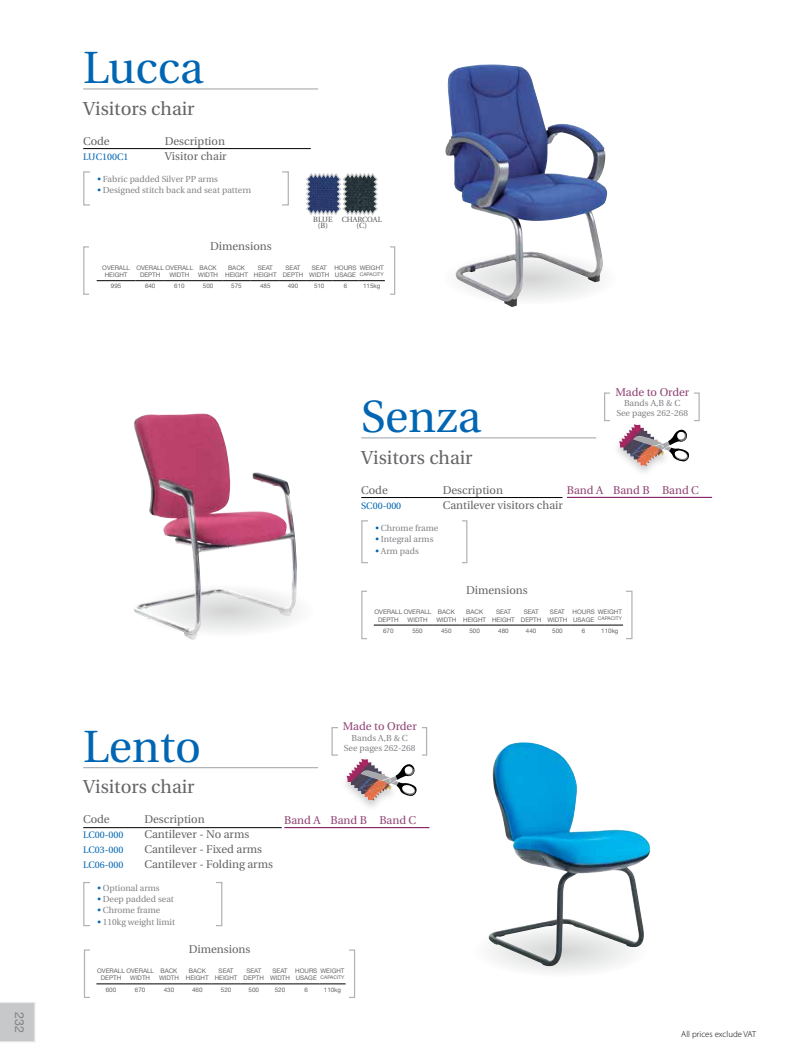
<style>
.page{position:relative;width:798px;height:1053px;background:#fff}
.page>*{position:absolute;margin:0;border:0;box-sizing:border-box;transform-origin:0 0}
.t1{font:45px "Utopia";color:#0066b3}
.t2{font:18.75px "Utopia";color:#636466}
.t3{font:12.5px "Helvetica Neue";color:#808285}
.t4{font:11.25px "Utopia";color:#636466}
.t5{font:11.25px "Utopia";color:#904173}
.t6{font:9.38px "Utopia";color:#0066b3}
.t7{font:8.75px/10px "Utopia";color:#808285;text-align:center}
.t8{font:300 8.75px "Myriad Pro";color:#000}
.t9{font:7.5px/6.2px "Utopia";color:#58595b;text-align:center}
.t10{font:6.25px/7.5px "Helvetica Neue";color:#636466;text-align:center}
.t11{font:5px "Helvetica Neue";color:#636466}
.s1{color:#0066b3}
</style>
<div class="page">
<svg style="left:0;top:1002px;width:35px;height:40px"></svg>
<svg style="left:513px;top:966px;width:96px;height:6px"></svg>
<div style="left:83px;top:171px;width:206px;height:34px;border:1px solid #b1b4b6"></div>
<div style="left:90px;top:168px;width:192px;height:60px;background:#fff"></div>
<hr style="left:83px;top:88px;width:235px;height:2px;background:#b1b4b6">
<hr style="left:83px;top:148px;width:227px;height:1px;background:#000">
<hr style="left:97px;top:280px;width:39px;height:1px;background:#000">
<svg style="left:136px;top:280px;width:114px;height:1px"></svg>
<hr style="left:250px;top:280px;width:30px;height:1px;background:#000">
<svg style="left:280px;top:280px;width:105px;height:1px"></svg>
<div style="left:361px;top:520px;width:106px;height:43px;border:1px solid #b1b4b6"></div>
<div style="left:368px;top:517px;width:93px;height:57px;background:#fff"></div>
<hr style="left:361px;top:437px;width:235px;height:1px;background:#b1b4b6">
<hr style="left:361px;top:497px;width:201px;height:1px;background:#000">
<div style="left:83px;top:881px;width:139px;height:45px;border:1px solid #b1b4b6"></div>
<div style="left:90px;top:876px;width:125px;height:58px;background:#fff"></div>
<hr style="left:83px;top:767px;width:235px;height:1px;background:#b1b4b6">
<hr style="left:83px;top:827px;width:199px;height:1px;background:#000">
<hr style="left:373px;top:624px;width:30px;height:1px;background:#000">
<svg style="left:403px;top:624px;width:85px;height:1px"></svg>
<hr style="left:488px;top:624px;width:30px;height:1px;background:#000">
<svg style="left:518px;top:624px;width:104px;height:1px"></svg>
<img style="left:445px;top:64px;width:162px;height:243px">
<img style="left:133px;top:414px;width:164px;height:226px">
<hr style="left:284px;top:827px;width:145px;height:1px;background:#760053">
<hr style="left:566px;top:497px;width:145px;height:1px;background:#760053">
<div style="left:331px;top:727px;width:96px;height:28px;border:1px solid #b1b4b6"></div>
<div style="left:338px;top:715px;width:83px;height:51px;background:#fff"></div>
<img style="left:345px;top:780px;width:36px;height:27px">
<img style="left:346px;top:759px;width:44px;height:41px">
<svg style="left:360px;top:763px;width:56px;height:33px"></svg>
<svg style="left:306px;top:173px;width:72px;height:42px;background:#656f82"></svg>
<div style="left:603px;top:392px;width:96px;height:29px;border:1px solid #b1b4b6"></div>
<div style="left:610px;top:381px;width:83px;height:51px;background:#fff"></div>
<img style="left:618px;top:424px;width:45px;height:42px">
<svg style="left:633px;top:429px;width:55px;height:33px"></svg>
<img style="left:488px;top:742px;width:162px;height:224px">
<svg style="left:96px;top:983px;width:29px;height:1px"></svg>
<hr style="left:125px;top:983px;width:30px;height:1px;background:#000">
<svg style="left:155px;top:983px;width:190px;height:1px"></svg>
<h3 class="t3" style="left:29px;top:1011px;width:22px;rotate:90deg">232</h3>
<h1 class="t1" style="left:83px;top:43px;width:122px">Lucca</h1>
<h2 class="t2" style="left:83px;top:98px;width:113px">Visitors chair</h2>
<h3 class="t4" style="left:83px;top:135px;width:28px">Code</h3>
<h3 class="t4" style="left:165px;top:135px;width:62px">Description</h3>
<h3 class="t6" style="left:83px;top:151px;width:47px">LUC100C1</h3>
<h3 class="t4" style="left:165px;top:150px;width:63px">Visitor chair</h3>
<h3 class="t7" style="left:97px;top:174px;width:122px"><span class="s1">•</span> Fabric padded Silver PP arms</h3>
<h3 class="t7" style="left:97px;top:186px;width:155px"><span class="s1">•</span> Designed stitch back and seat pattern</h3>
<h3 class="t4" style="left:210px;top:240px;width:63px">Dimensions</h3>
<p class="t9" style="left:313px;top:216px;width:21px">BLUE (B)</p>
<p class="t9" style="left:341px;top:216px;width:42px">CHARCOAL (C)</p>
<p class="t10" style="left:102px;top:264px;width:29px">OVERALL<br>HEIGHT</p>
<p class="t10" style="left:140px;top:264px;width:55px;text-align:left;text-indent:-4px">OVERALL OVERALL<br>DEPTH</p>
<p class="t10" style="left:169px;top:271px;width:21px">WIDTH</p>
<p class="t10" style="left:198px;top:264px;width:21px;text-align:left">BACK<br>WIDTH</p>
<p class="t10" style="left:225px;top:264px;width:24px">BACK<br>HEIGHT</p>
<p class="t10" style="left:254px;top:264px;width:24px">SEAT<br>HEIGHT</p>
<p class="t10" style="left:283px;top:264px;width:22px">SEAT<br>DEPTH</p>
<p class="t10" style="left:309px;top:264px;width:21px">SEAT<br>WIDTH</p>
<p class="t10" style="left:334px;top:264px;width:24px;text-align:left">HOURS<br>USAGE</p>
<p class="t10" style="left:359px;top:264px;width:26px">WEIGHT</p>
<p class="t11" style="left:359px;top:270px;width:25px">CAPACITY</p>
<p class="t10" style="left:111px;top:283px;width:12px">995</p>
<p class="t10" style="left:145px;top:283px;width:12px">640</p>
<p class="t10" style="left:174px;top:283px;width:12px">610</p>
<p class="t10" style="left:203px;top:283px;width:12px">500</p>
<p class="t10" style="left:231px;top:283px;width:12px">575</p>
<p class="t10" style="left:260px;top:283px;width:12px">485</p>
<p class="t10" style="left:288px;top:283px;width:12px">490</p>
<p class="t10" style="left:314px;top:283px;width:12px">510</p>
<p class="t10" style="left:343px;top:283px;width:5px">6</p>
<p class="t10" style="left:363px;top:283px;width:19px">115kg</p>
<h3 class="t5" style="left:615px;top:386px;width:75px">Made to Order</h3>
<h3 class="t7" style="left:616px;top:398px;width:73px">Bands A,B &amp; C<br>See pages 262-268</h3>
<h1 class="t1" style="left:361px;top:392px;width:121px">Senza</h1>
<h2 class="t2" style="left:361px;top:447px;width:113px">Visitors chair</h2>
<h3 class="t4" style="left:361px;top:483px;width:28px">Code</h3>
<h3 class="t4" style="left:442px;top:483px;width:62px">Description</h3>
<h3 class="t6" style="left:361px;top:500px;width:42px">SC00-000</h3>
<h3 class="t4" style="left:442px;top:498px;width:122px">Cantilever visitors chair</h3>
<h3 class="t7" style="left:375px;top:523px;width:64px"><span class="s1">•</span> Chrome frame</h3>
<h3 class="t7" style="left:375px;top:534px;width:60px"><span class="s1">•</span> Integral arms</h3>
<h3 class="t7" style="left:375px;top:546px;width:45px"><span class="s1">•</span> Arm pads</h3>
<h3 class="t5" style="left:566px;top:483px;width:133px">Band A Band B Band C</h3>
<h3 class="t4" style="left:466px;top:584px;width:63px">Dimensions</h3>
<p class="t10" style="left:378px;top:608px;width:55px;text-align:left;text-indent:-4px">OVERALL OVERALL<br>DEPTH</p>
<p class="t10" style="left:407px;top:616px;width:21px">WIDTH</p>
<p class="t10" style="left:436px;top:608px;width:21px;text-align:left">BACK<br>WIDTH</p>
<p class="t10" style="left:463px;top:608px;width:24px">BACK<br>HEIGHT</p>
<p class="t10" style="left:492px;top:608px;width:24px">SEAT<br>HEIGHT</p>
<p class="t10" style="left:520px;top:608px;width:22px">SEAT<br>DEPTH</p>
<p class="t10" style="left:547px;top:608px;width:21px">SEAT<br>WIDTH</p>
<p class="t10" style="left:572px;top:608px;width:24px;text-align:left">HOURS<br>USAGE</p>
<p class="t10" style="left:597px;top:608px;width:26px">WEIGHT</p>
<p class="t11" style="left:597px;top:614px;width:25px">CAPACITY</p>
<p class="t10" style="left:383px;top:627px;width:12px">670</p>
<p class="t10" style="left:412px;top:627px;width:12px">550</p>
<p class="t10" style="left:441px;top:627px;width:12px">450</p>
<p class="t10" style="left:469px;top:627px;width:12px">500</p>
<p class="t10" style="left:498px;top:627px;width:12px">480</p>
<p class="t10" style="left:525px;top:627px;width:12px">440</p>
<p class="t10" style="left:552px;top:627px;width:12px">500</p>
<p class="t10" style="left:581px;top:627px;width:5px">6</p>
<p class="t10" style="left:601px;top:627px;width:19px">110kg</p>
<h1 class="t1" style="left:83px;top:721px;width:119px">Lento</h1>
<h2 class="t2" style="left:83px;top:776px;width:113px">Visitors chair</h2>
<h3 class="t4" style="left:83px;top:813px;width:28px">Code</h3>
<h3 class="t4" style="left:144px;top:813px;width:62px">Description</h3>
<h3 class="t6" style="left:83px;top:830px;width:42px">LC00-000</h3>
<h3 class="t4" style="left:144px;top:828px;width:106px">Cantilever - No arms</h3>
<h3 class="t6" style="left:83px;top:845px;width:42px">LC03-000</h3>
<h3 class="t4" style="left:144px;top:843px;width:119px">Cantilever - Fixed arms</h3>
<h3 class="t6" style="left:83px;top:860px;width:42px">LC06-000</h3>
<h3 class="t4" style="left:144px;top:858px;width:130px">Cantilever - Folding arms</h3>
<h3 class="t7" style="left:97px;top:883px;width:64px"><span class="s1">•</span> Optional arms</h3>
<h3 class="t7" style="left:97px;top:894px;width:78px"><span class="s1">•</span> Deep padded seat</h3>
<h3 class="t7" style="left:97px;top:905px;width:64px"><span class="s1">•</span> Chrome frame</h3>
<h3 class="t7" style="left:97px;top:916px;width:79px"><span class="s1">•</span> 110kg weight limit</h3>
<h3 class="t4" style="left:189px;top:943px;width:63px">Dimensions</h3>
<h3 class="t5" style="left:342px;top:720px;width:75px">Made to Order</h3>
<h3 class="t7" style="left:344px;top:732px;width:73px">Bands A,B &amp; C<br>See pages 262-268</h3>
<h3 class="t5" style="left:284px;top:813px;width:133px">Band A Band B Band C</h3>
<p class="t10" style="left:101px;top:967px;width:55px;text-align:left;text-indent:-4px">OVERALL OVERALL<br>DEPTH</p>
<p class="t10" style="left:130px;top:974px;width:21px">WIDTH</p>
<p class="t10" style="left:159px;top:967px;width:21px;text-align:left">BACK<br>WIDTH</p>
<p class="t10" style="left:186px;top:967px;width:24px">BACK<br>HEIGHT</p>
<p class="t10" style="left:214px;top:967px;width:24px">SEAT<br>HEIGHT</p>
<p class="t10" style="left:243px;top:967px;width:22px">SEAT<br>DEPTH</p>
<p class="t10" style="left:270px;top:967px;width:21px">SEAT<br>WIDTH</p>
<p class="t10" style="left:295px;top:967px;width:24px;text-align:left">HOURS<br>USAGE</p>
<p class="t10" style="left:320px;top:967px;width:26px">WEIGHT</p>
<p class="t11" style="left:320px;top:973px;width:25px">CAPACITY</p>
<p class="t10" style="left:106px;top:985px;width:12px">600</p>
<p class="t10" style="left:135px;top:985px;width:12px">670</p>
<p class="t10" style="left:164px;top:985px;width:12px">430</p>
<p class="t10" style="left:192px;top:985px;width:12px">460</p>
<p class="t10" style="left:221px;top:985px;width:12px">520</p>
<p class="t10" style="left:248px;top:985px;width:12px">500</p>
<p class="t10" style="left:275px;top:985px;width:12px">520</p>
<p class="t10" style="left:304px;top:985px;width:5px">6</p>
<p class="t10" style="left:324px;top:985px;width:19px">110kg</p>
<h3 class="t8" style="left:681px;top:1029px;width:76px">All prices exclude VAT</h3>
</div>
